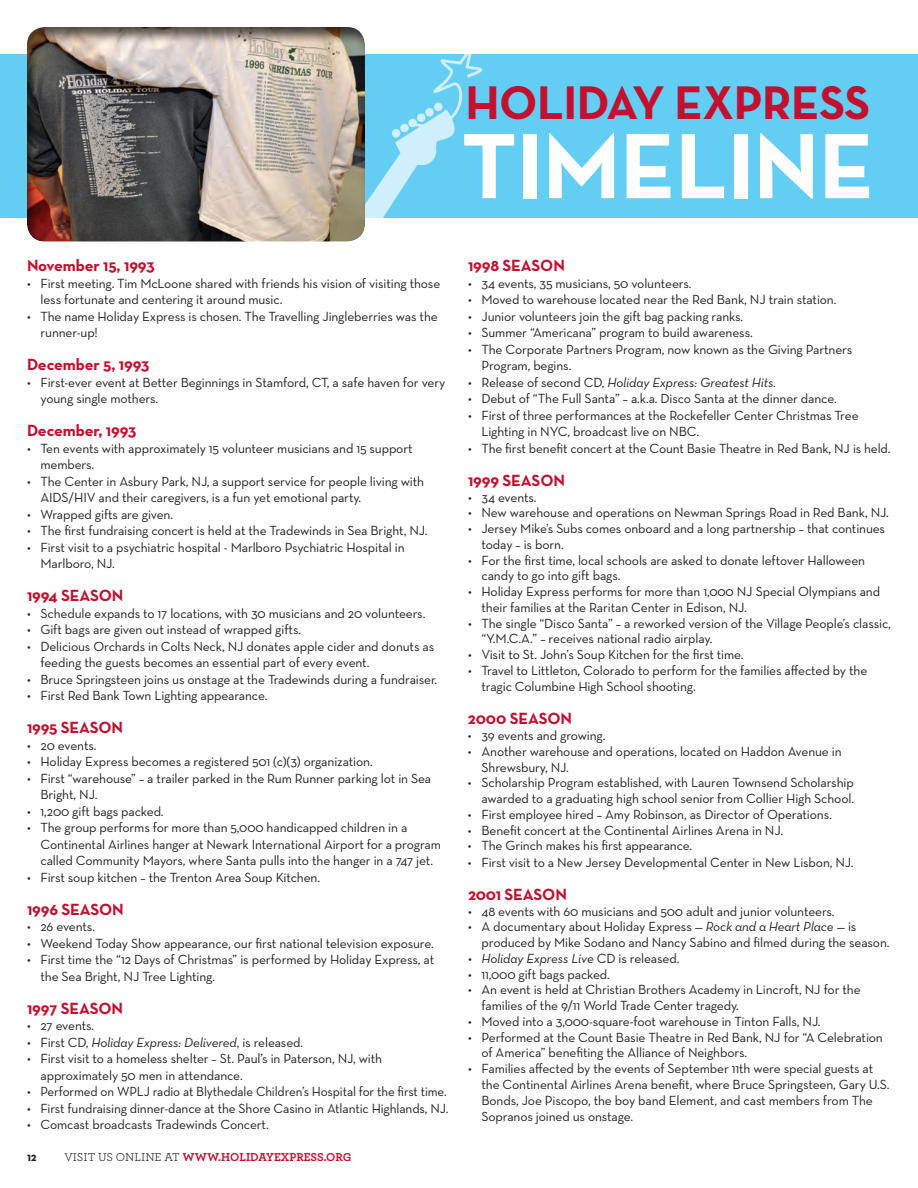
<style>
.page{position:relative;width:918px;height:1188px;background:#fff}
.page>*{position:absolute;margin:0;border:0;box-sizing:border-box;transform-origin:0 0}
.t1{font:700 94.5px "Neutra Text";letter-spacing:-.01em;color:#fff}
.t2{font:700 48px "Neutra Text";letter-spacing:-.01em;color:#c3102f}
.t3{font:700 16.5px "Neutra Text";letter-spacing:-.01em;color:#c3102f}
.t4{font:13.5px/16.5px "Neutra Text";letter-spacing:-.01em;color:#231f20}
.t5{font:13.5px "Neutra Text Book Italic Alt";letter-spacing:-.01em;color:#231f20}
.t6{font:700 12px "Archer";color:#c3102f}
.t7{font:700 12px "Neutra Text";color:#231f20}
.s1{font-family:"Neutra Text"}
.s2{font-weight:400;color:#231f20}
.s3{font-family:"Neutra Text Book Italic Alt"}
</style>
<div class="page">
<div style="left:0;top:54px;width:918px;height:163px;background:#63cdf3"></div>
<div style="left:27px;top:27px;width:339px;height:216px;background:#231f20;opacity:.75"></div>
<img style="left:365px;top:27px;width:118px;height:190px">
<h2 class="t2" style="left:466px;top:72px;width:406px">HOLIDAY EXPRESS</h2>
<h1 class="t1" style="left:461px;top:107px;width:415px">TIMELINE</h1>
<p class="t3" style="left:27px;top:255px;width:129px">November 15, 1993</p>
<p class="t4" style="left:40px;top:275px;width:401px;text-indent:-14px">• First meeting. Tim McLoone shared with friends his vision of visiting those less fortunate and centering it around music.</p>
<p class="t4" style="left:40px;top:308px;width:399px;text-indent:-14px">• The name Holiday Express is chosen. The Travelling Jingleberries was the runner-up!</p>
<p class="t3" style="left:27px;top:354px;width:124px">December 5, 1993</p>
<p class="t4" style="left:40px;top:374px;width:406px;text-indent:-14px">• First-ever event at Better Beginnings in Stamford, CT, a safe haven for very young single mothers.</p>
<p class="t3" style="left:27px;top:420px;width:111px">December, 1993</p>
<p class="t4" style="left:40px;top:440px;width:374px;text-indent:-14px">• Ten events with approximately 15 volunteer musicians and 15 support members.</p>
<p class="t4" style="left:40px;top:473px;width:385px;text-indent:-14px">• The Center in Asbury Park, NJ, a support service for people living with<br>AIDS/HIV and their caregivers, is a fun yet emotional party.</p>
<p class="t4" style="left:27px;top:506px;width:148px">• Wrapped gifts are given.</p>
<p class="t4" style="left:27px;top:522px;width:402px">• The first fundraising concert is held at the Tradewinds in Sea Bright, NJ.</p>
<p class="t4" style="left:40px;top:539px;width:366px;text-indent:-14px">• First visit to a psychiatric hospital - Marlboro Psychiatric Hospital in<br>Marlboro, NJ.</p>
<p class="t3" style="left:27px;top:585px;width:98px">1994 SEASON</p>
<p class="t4" style="left:27px;top:605px;width:400px">• Schedule expands to 17 locations, with 30 musicians and 20 volunteers.</p>
<p class="t4" style="left:27px;top:621px;width:276px">• Gift bags are given out instead of wrapped gifts.</p>
<p class="t4" style="left:40px;top:638px;width:395px;text-indent:-14px">• Delicious Orchards in Colts Neck, NJ donates apple cider and donuts as feeding the guests becomes an essential part of every event.</p>
<p class="t4" style="left:27px;top:671px;width:412px">• Bruce Springsteen joins us onstage at the Tradewinds during a fundraiser.</p>
<p class="t4" style="left:27px;top:687px;width:242px">• First Red Bank Town Lighting appearance.</p>
<p class="t3" style="left:27px;top:717px;width:98px">1995 SEASON</p>
<p class="t4" style="left:27px;top:737px;width:71px">• 20 events.</p>
<p class="t4" style="left:27px;top:753px;width:347px">• Holiday Express becomes a registered 501 (c)(3) organization.</p>
<p class="t4" style="left:40px;top:770px;width:392px;text-indent:-14px">• First “warehouse” – a trailer parked in the Rum Runner parking lot in Sea<br>Bright, NJ.</p>
<p class="t4" style="left:27px;top:803px;width:138px">• 1,200 gift bags packed.</p>
<p class="t4" style="left:40px;top:819px;width:402px;text-indent:-14px">• The group performs for more than 5,000 handicapped children in a<br>Continental Airlines hanger at Newark International Airport for a program called Community Mayors, where Santa pulls into the hanger in a 747 jet.</p>
<p class="t4" style="left:27px;top:869px;width:295px">• First soup kitchen – the Trenton Area Soup Kitchen.</p>
<p class="t3" style="left:27px;top:899px;width:98px">1996 SEASON</p>
<p class="t4" style="left:27px;top:918px;width:70px">• 26 events.</p>
<p class="t4" style="left:27px;top:935px;width:408px">• Weekend Today Show appearance, our first national television exposure.</p>
<p class="t4" style="left:40px;top:951px;width:395px;text-indent:-14px">• First time the “12 Days of Christmas” is performed by Holiday Express, at the Sea Bright, NJ Tree Lighting.</p>
<p class="t3" style="left:27px;top:998px;width:98px">1997 SEASON</p>
<p class="t4" style="left:27px;top:1017px;width:69px">• 27 events.</p>
<p class="t5" style="left:27px;top:1034px;width:278px"><span class="s1">• First CD,</span> Holiday Express: Delivered<span class="s1">, is released.</span></p>
<p class="t4" style="left:40px;top:1050px;width:343px;text-indent:-14px">• First visit to a homeless shelter – St. Paul’s in Paterson, NJ, with approximately 50 men in attendance.</p>
<p class="t4" style="left:27px;top:1083px;width:421px">• Performed on WPLJ radio at Blythedale Children’s Hospital for the first time.</p>
<p class="t4" style="left:27px;top:1100px;width:423px">• First fundraising dinner-dance at the Shore Casino in Atlantic Highlands, NJ.</p>
<p class="t4" style="left:27px;top:1116px;width:243px">• Comcast broadcasts Tradewinds Concert.</p>
<p class="t7" style="left:27px;top:1149px;width:11px">12</p>
<p class="t6" style="left:64px;top:1149px;width:289px"><span class="s2">VISIT US ONLINE AT</span> WWW.HOLIDAYEXPRESS.ORG</p>
<p class="t3" style="left:468px;top:255px;width:98px">1998 SEASON</p>
<p class="t4" style="left:468px;top:275px;width:225px">• 34 events, 35 musicians, 50 volunteers.</p>
<p class="t4" style="left:468px;top:291px;width:370px">• Moved to warehouse located near the Red Bank, NJ train station.</p>
<p class="t4" style="left:468px;top:308px;width:277px">• Junior volunteers join the gift bag packing ranks.</p>
<p class="t4" style="left:468px;top:324px;width:286px">• Summer “Americana” program to build awareness.</p>
<p class="t4" style="left:482px;top:341px;width:372px;text-indent:-14px">• The Corporate Partners Program, now known as the Giving Partners<br>Program, begins.</p>
<p class="t5" style="left:468px;top:374px;width:310px"><span class="s1">• Release of second CD,</span> Holiday Express: Greatest Hits.</p>
<p class="t4" style="left:468px;top:390px;width:370px">• Debut of “The Full Santa” – a.k.a. Disco Santa at the dinner dance.</p>
<p class="t4" style="left:482px;top:407px;width:379px;text-indent:-14px">• First of three performances at the Rockefeller Center Christmas Tree<br>Lighting in NYC, broadcast live on NBC.</p>
<p class="t4" style="left:468px;top:440px;width:424px">• The first benefit concert at the Count Basie Theatre in Red Bank, NJ is held.</p>
<p class="t3" style="left:468px;top:470px;width:98px">1999 SEASON</p>
<p class="t4" style="left:468px;top:488px;width:70px">• 34 events.</p>
<p class="t4" style="left:468px;top:504px;width:422px">• New warehouse and operations on Newman Springs Road in Red Bank, NJ.</p>
<p class="t4" style="left:482px;top:520px;width:405px;line-height:15.8px;text-indent:-14px">• Jersey Mike’s Subs comes onboard and a long partnership – that continues today – is born.</p>
<p class="t4" style="left:482px;top:552px;width:385px;line-height:15.8px;text-indent:-14px">• For the first time, local schools are asked to donate leftover Halloween candy to go into gift bags.</p>
<p class="t4" style="left:482px;top:583px;width:400px;line-height:15.8px;text-indent:-14px">• Holiday Express performs for more than 1,000 NJ Special Olympians and their families at the Raritan Center in Edison, NJ.</p>
<p class="t4" style="left:482px;top:615px;width:411px;line-height:15.8px;text-indent:-14px">• The single “Disco Santa” – a reworked version of the Village People’s classic, “Y.M.C.A.” – receives national radio airplay.</p>
<p class="t4" style="left:468px;top:646px;width:277px">• Visit to St. John’s Soup Kitchen for the first time.</p>
<p class="t4" style="left:482px;top:662px;width:387px;text-indent:-14px">• Travel to Littleton, Colorado to perform for the families affected by the tragic Columbine High School shooting.</p>
<p class="t3" style="left:468px;top:708px;width:106px">2000 SEASON</p>
<p class="t4" style="left:468px;top:727px;width:139px">• 39 events and growing.</p>
<p class="t4" style="left:481px;top:743px;width:362px;line-height:15.8px;text-indent:-14px">• Another warehouse and operations, located on Haddon Avenue in<br>Shrewsbury, NJ.</p>
<p class="t4" style="left:468px;top:775px;width:388px;line-height:15.8px;text-align:right">• Scholarship Program established, with Lauren Townsend Scholarship awarded to a graduating high school senior from Collier High School.</p>
<p class="t4" style="left:468px;top:806px;width:365px">• First employee hired – Amy Robinson, as Director of Operations.</p>
<p class="t4" style="left:468px;top:821px;width:317px">• Benefit concert at the Continental Airlines Arena in NJ.</p>
<p class="t4" style="left:468px;top:837px;width:226px">• The Grinch makes his first appearance.</p>
<p class="t4" style="left:468px;top:854px;width:387px">• First visit to a New Jersey Developmental Center in New Lisbon, NJ.</p>
<p class="t3" style="left:468px;top:884px;width:100px">2001 SEASON</p>
<p class="t4" style="left:468px;top:902px;width:368px">• 48 events with 60 musicians and 500 adult and junior volunteers.</p>
<p class="t4" style="left:482px;top:919px;width:410px;line-height:15.8px;text-indent:-14px">• A documentary about Holiday Express <span class="s3">— Rock and a Heart Place</span> — is produced by Mike Sodano and Nancy Sabino and filmed during the season.</p>
<p class="t5" style="left:468px;top:950px;width:213px">• Holiday Express Live <span class="s1">CD is released.</span></p>
<p class="t4" style="left:468px;top:965px;width:143px">• 11,000 gift bags packed.</p>
<p class="t4" style="left:482px;top:982px;width:381px;line-height:15.8px;text-indent:-14px">• An event is held at Christian Brothers Academy in Lincroft, NJ for the families of the 9/11 World Trade Center tragedy.</p>
<p class="t4" style="left:468px;top:1013px;width:354px">• Moved into a 3,000-square-foot warehouse in Tinton Falls, NJ.</p>
<p class="t4" style="left:482px;top:1029px;width:403px;line-height:15.8px;text-indent:-14px">• Performed at the Count Basie Theatre in Red Bank, NJ for “A Celebration of America” benefiting the Alliance of Neighbors.</p>
<p class="t4" style="left:482px;top:1060px;width:410px;line-height:16px;text-indent:-14px">• Families affected by the events of September 11th were special guests at the Continental Airlines Arena benefit, where Bruce Springsteen, Gary U.S.<br>Bonds, Joe Piscopo, the boy band Element, and cast members from The Sopranos joined us onstage.</p>
</div>
